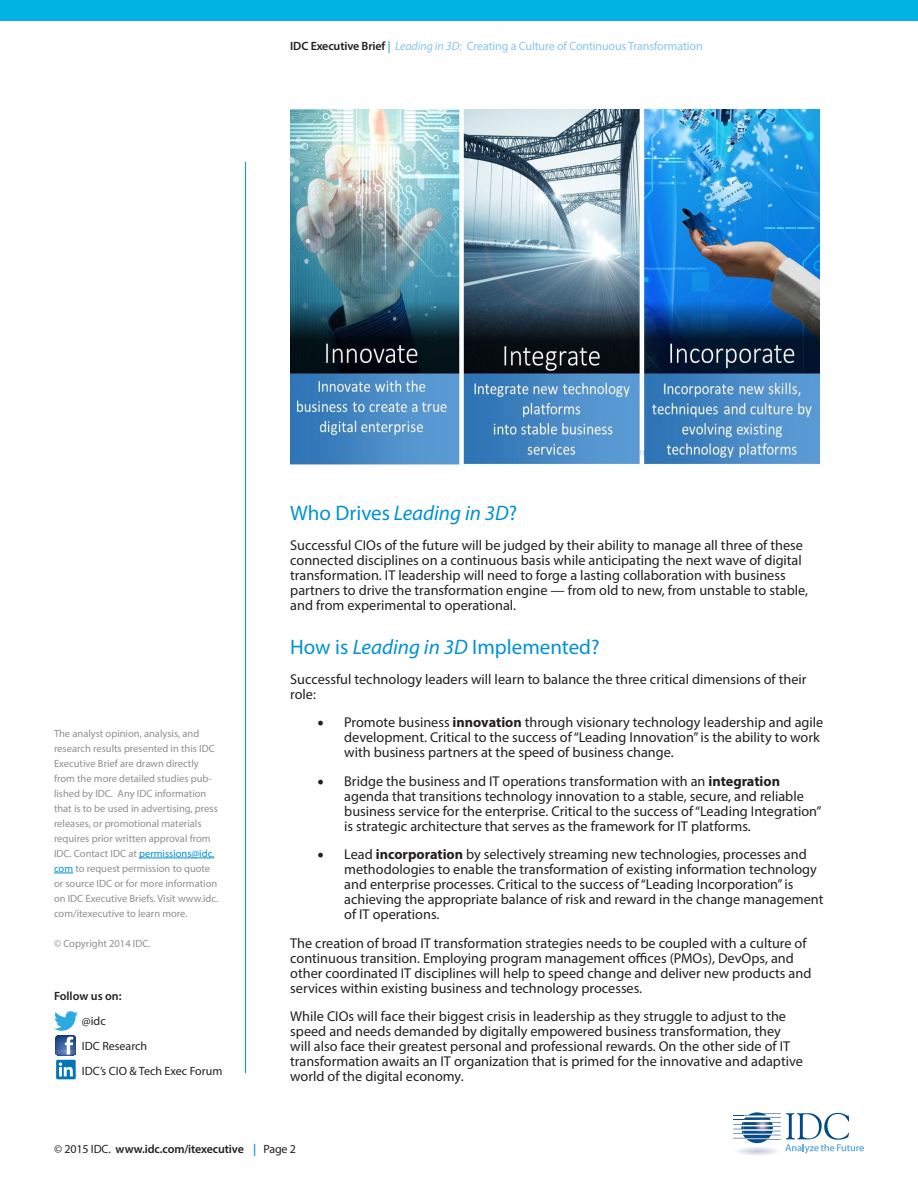
<style>
.page{position:relative;width:918px;height:1188px;background:#fff}
.page>*{position:absolute;margin:0;border:0;box-sizing:border-box;transform-origin:0 0}
.t1{font:21px "Myriad Pro";color:#0092d3}
.t2{font:italic 21px "Myriad Pro";color:#0092d3}
.t3{font:14.25px/15px "Myriad Pro";color:#231f20}
.t4{font:12px "Myriad Pro";letter-spacing:-.01em;color:#85c5ea}
.t5{font:600 12px "Myriad Pro";letter-spacing:-.01em;color:#231f20}
.t6{font:12px "Myriad Pro";color:#231f20}
.t7{font:10.5px/15px "Myriad Pro";color:#8d8f92}
.s1{font-weight:600;color:#231f20}
.s2{color:#0092d3}
.s3{font-style:italic}
.s4{font-style:normal}
.s5{font-family:"Minion Pro";font-size:18px}
.s6{font-weight:700}
.s7{font-weight:400}
</style>
<div class="page">
<svg style="left:733px;top:1113px;width:131px;height:42px"></svg>
<hr style="left:245px;top:162px;width:1px;height:911px;background:#0092d3">
<div style="left:0;top:0;width:918px;height:21px;background:#00b3e3"></div>
<hr style="left:139px;top:858px;width:75px;height:1px;background:#0092d3">
<svg style="left:54px;top:873px;width:19px;height:1px"></svg>
<div style="left:56px;top:1060px;width:20px;height:19px;background:#0177b5"></div>
<svg style="left:59px;top:1062px;width:14px;height:14px"></svg>
<svg style="left:54px;top:1011px;width:24px;height:44px"></svg>
<img style="left:290px;top:109px;width:532px;height:360px">
<p class="t4" style="left:290px;top:39px;width:414px"><span class="s1">IDC Executive Brief</span> <span class="s2">|</span> <span class="s3">Leading in 3D:</span> Creating a Culture of Continuous Transformation</p>
<p class="t7" style="left:54px;top:726px;width:166px">The analyst opinion, analysis, and research results presented in this IDC Executive Brief are drawn directly from the more detailed studies pub&shy;lished by IDC. Any IDC information that is to be used in advertising, press releases, or promotional materials requires prior written approval from IDC. Contact IDC at <span class="s2">permissions@idc. com</span> to request permission to quote or source IDC or for more information on IDC Executive Briefs. Visit www.idc. com/itexecutive to learn more.</p>
<p class="t7" style="left:54px;top:936px;width:98px">© Copyright 2014 IDC.</p>
<p class="t5" style="left:54px;top:989px;width:69px">Follow us on:</p>
<p class="t6" style="left:82px;top:1014px;width:25px">@idc</p>
<p class="t6" style="left:82px;top:1039px;width:67px">IDC Research</p>
<p class="t6" style="left:82px;top:1063px;width:142px">IDC’s CIO &amp; Tech Exec Forum</p>
<p class="t2" style="left:290px;top:500px;width:229px"><span class="s4">Who Drives</span> Leading in 3D<span class="s4">?</span></p>
<p class="t3" style="left:290px;top:538px;width:519px">Successful CIOs of the future will be judged by their ability to manage all three of these connected disciplines on a continuous basis while anticipating the next wave of digital transformation. IT leadership will need to forge a lasting collaboration with business partners to drive the transformation engine — from old to new, from unstable to stable, and from experimental to operational.</p>
<p class="t1" style="left:290px;top:634px;width:311px">How is <span class="s3">Leading in 3D</span> Implemented?</p>
<p class="t3" style="left:290px;top:671px;width:518px">Successful technology leaders will learn to balance the three critical dimensions of their role:</p>
<p class="t3" style="left:344px;top:715px;width:481px;text-indent:-27px"><span class="s5">•</span> Promote business <span class="s6">innovation</span> through visionary technology leadership and agile development. Critical to the success of “Leading Innovation” is the ability to work with business partners at the speed of business change.</p>
<p class="t3" style="left:344px;top:773px;width:479px;text-indent:-27px"><span class="s5">•</span> Bridge the business and IT operations transformation with an <span class="s6">integration </span>agenda that transitions technology innovation to a stable, secure, and reliable business service for the enterprise. Critical to the success of “Leading Integration” is strategic architecture that serves as the framework for IT platforms.</p>
<p class="t3" style="left:344px;top:847px;width:481px;text-indent:-27px"><span class="s5">•</span> Lead <span class="s6">incorporation</span> by selectively streaming new technologies, processes and methodologies to enable the transformation of existing information technology and enterprise processes. Critical to the success of “Leading Incorporation” is achieving the appropriate balance of risk and reward in the change management of IT operations.</p>
<p class="t3" style="left:290px;top:935px;width:523px">The creation of broad IT transformation strategies needs to be coupled with a culture of continuous transition. Employing program management offices (PMOs), DevOps, and other coordinated IT disciplines will help to speed change and deliver new products and services within existing business and technology processes.</p>
<p class="t3" style="left:290px;top:1009px;width:514px">While CIOs will face their biggest crisis in leadership as they struggle to adjust to the speed and needs demanded by digitally empowered business transformation, they will also face their greatest personal and professional rewards. On the other side of IT transformation awaits an IT organization that is primed for the innovative and adaptive world of the digital economy.</p>
<p class="t5" style="left:54px;top:1141px;width:244px"><span class="s7">© 2015 IDC.</span> www.idc.com/itexecutive <span class="s2">|</span> <span class="s7">Page 2</span></p>
</div>
